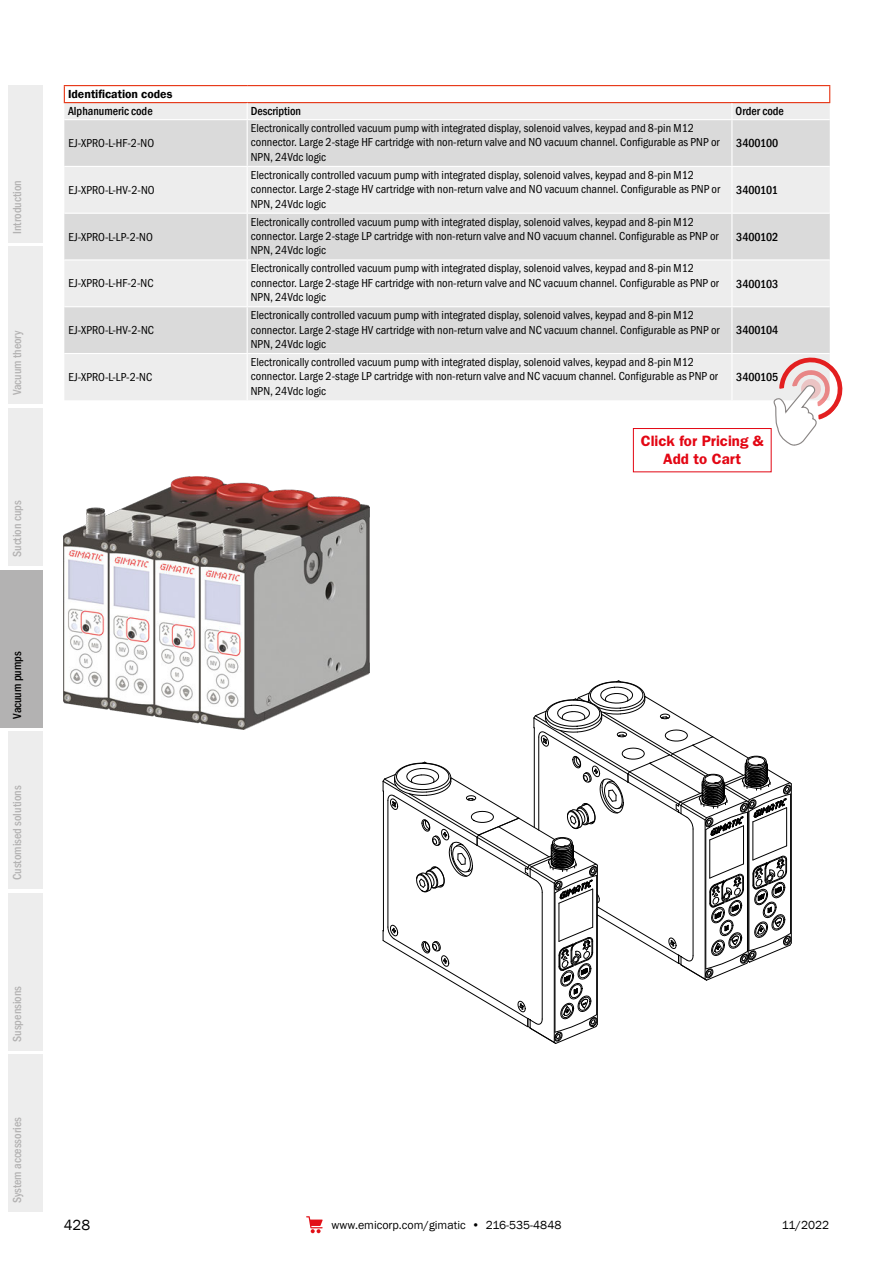
<style>
.page{position:relative;width:893px;height:1263px;background:#fff}
.page>*{position:absolute;margin:0;border:0;box-sizing:border-box;transform-origin:0 0}
.t1{font:600 15px/18px "ITC Franklin Gothic Std";color:#e30613;text-align:center}
.t2{font:15px "Franklin Gothic";color:#000}
.t3{font:12px/14.4px "Franklin Gothic URW Cond";color:#000}
.t4{font:500 condensed 12px "Franklin Gothic";color:#000}
.t5{font:500 condensed 12px "Franklin Gothic";color:#b3b2b2}
.t6{font:12px "Franklin Gothic";color:#000}
.t7{font:600 12px "Franklin Gothic";color:#000}
</style>
<div class="page">
<div style="left:0;top:570px;width:43px;height:157px;background:#b3b2b2"></div>
<div style="left:9px;top:247px;width:34px;height:157px;background:#ededed"></div>
<div style="left:9px;top:408px;width:34px;height:158px;background:#ededed"></div>
<div style="left:9px;top:85px;width:34px;height:157px;background:#ededed"></div>
<div style="left:9px;top:731px;width:34px;height:158px;background:#ededed"></div>
<div style="left:9px;top:893px;width:34px;height:157px;background:#ededed"></div>
<div style="left:9px;top:1054px;width:34px;height:158px;background:#ededed"></div>
<svg style="left:306px;top:1216px;width:17px;height:17px"></svg>
<div style="left:64px;top:103px;width:766px;height:297px;background:#ededed"></div>
<svg style="left:64px;top:120px;width:766px;height:233px;background:#e1e1e1"></svg>
<hr style="left:64px;top:85px;width:183px;height:1px;background:#e63312">
<svg style="left:64px;top:86px;width:1px;height:16px"></svg>
<hr style="left:247px;top:85px;width:485px;height:1px;background:#e63312">
<hr style="left:732px;top:85px;width:98px;height:1px;background:#e63312">
<hr style="left:64px;top:102px;width:183px;height:1px;background:#e63312">
<hr style="left:247px;top:102px;width:485px;height:1px;background:#e63312">
<hr style="left:732px;top:102px;width:98px;height:1px;background:#e63312">
<svg style="left:247px;top:103px;width:1px;height:16px"></svg>
<svg style="left:731px;top:103px;width:1px;height:16px"></svg>
<hr style="left:64px;top:119px;width:183px;height:1px;background:#fff">
<hr style="left:247px;top:119px;width:485px;height:1px;background:#fff">
<hr style="left:247px;top:120px;width:1px;height:46px;background:#fff">
<hr style="left:732px;top:119px;width:98px;height:1px;background:#fff">
<hr style="left:731px;top:120px;width:1px;height:46px;background:#fff">
<hr style="left:64px;top:166px;width:183px;height:1px;background:#fff">
<hr style="left:247px;top:166px;width:485px;height:1px;background:#fff">
<hr style="left:247px;top:167px;width:1px;height:46px;background:#fff">
<hr style="left:732px;top:166px;width:98px;height:1px;background:#fff">
<hr style="left:731px;top:167px;width:1px;height:46px;background:#fff">
<hr style="left:64px;top:213px;width:183px;height:1px;background:#fff">
<hr style="left:247px;top:213px;width:485px;height:1px;background:#fff">
<hr style="left:247px;top:214px;width:1px;height:45px;background:#fff">
<hr style="left:732px;top:213px;width:98px;height:1px;background:#fff">
<hr style="left:731px;top:214px;width:1px;height:45px;background:#fff">
<hr style="left:64px;top:259px;width:183px;height:1px;background:#fff">
<hr style="left:247px;top:259px;width:485px;height:1px;background:#fff">
<hr style="left:247px;top:260px;width:1px;height:46px;background:#fff">
<hr style="left:732px;top:259px;width:98px;height:1px;background:#fff">
<hr style="left:731px;top:260px;width:1px;height:46px;background:#fff">
<hr style="left:64px;top:306px;width:183px;height:1px;background:#fff">
<hr style="left:247px;top:306px;width:485px;height:1px;background:#fff">
<hr style="left:247px;top:307px;width:1px;height:46px;background:#fff">
<hr style="left:732px;top:306px;width:98px;height:1px;background:#fff">
<hr style="left:731px;top:307px;width:1px;height:46px;background:#fff">
<hr style="left:64px;top:353px;width:183px;height:1px;background:#fff">
<hr style="left:247px;top:353px;width:485px;height:1px;background:#fff">
<hr style="left:247px;top:354px;width:1px;height:46px;background:#fff">
<hr style="left:732px;top:353px;width:98px;height:1px;background:#fff">
<hr style="left:731px;top:354px;width:1px;height:46px;background:#fff">
<svg style="left:829px;top:86px;width:1px;height:16px"></svg>
<img style="left:64px;top:476px;width:305px;height:254px">
<svg style="left:774px;top:355px;width:69px;height:91px"></svg>
<svg style="left:383px;top:680px;width:409px;height:364px"></svg>
<div style="left:633px;top:428px;width:138px;height:44px;border:1px solid #e30613"></div>
<p class="t5" style="left:9px;top:234px;width:55px;rotate:-90deg">Introduction</p>
<p class="t5" style="left:9px;top:395px;width:67px;rotate:-90deg">Vacuum theory</p>
<p class="t5" style="left:9px;top:557px;width:58px;rotate:-90deg">Suction cups</p>
<p class="t4" style="left:9px;top:719px;width:69px;rotate:-90deg">Vacuum pumps</p>
<p class="t5" style="left:9px;top:880px;width:96px;rotate:-90deg">Customised solutions</p>
<p class="t7" style="left:68px;top:86px;width:106px">Identification codes</p>
<p class="t4" style="left:68px;top:103px;width:86px">Alphanumeric code</p>
<p class="t4" style="left:251px;top:103px;width:52px">Description</p>
<p class="t4" style="left:736px;top:103px;width:50px">Order code</p>
<p class="t3" style="left:251px;top:120px;width:470px">Electronically controlled vacuum pump with integrated display, solenoid valves, keypad and 8-pin M12 connector. Large 2-stage HF cartridge with non-return valve and NO vacuum channel. Configurable as PNP or<br>NPN, 24Vdc logic</p>
<p class="t3" style="left:251px;top:167px;width:471px">Electronically controlled vacuum pump with integrated display, solenoid valves, keypad and 8-pin M12 connector. Large 2-stage HV cartridge with non-return valve and NO vacuum channel. Configurable as PNP or<br>NPN, 24Vdc logic</p>
<p class="t3" style="left:251px;top:214px;width:469px">Electronically controlled vacuum pump with integrated display, solenoid valves, keypad and 8-pin M12 connector. Large 2-stage LP cartridge with non-return valve and NO vacuum channel. Configurable as PNP or<br>NPN, 24Vdc logic</p>
<p class="t3" style="left:251px;top:260px;width:470px">Electronically controlled vacuum pump with integrated display, solenoid valves, keypad and 8-pin M12 connector. Large 2-stage HF cartridge with non-return valve and NC vacuum channel. Configurable as PNP or<br>NPN, 24Vdc logic</p>
<p class="t3" style="left:251px;top:307px;width:470px">Electronically controlled vacuum pump with integrated display, solenoid valves, keypad and 8-pin M12 connector. Large 2-stage HV cartridge with non-return valve and NC vacuum channel. Configurable as PNP or<br>NPN, 24Vdc logic</p>
<p class="t3" style="left:251px;top:354px;width:469px">Electronically controlled vacuum pump with integrated display, solenoid valves, keypad and 8-pin M12 connector. Large 2-stage LP cartridge with non-return valve and NC vacuum channel. Configurable as PNP or<br>NPN, 24Vdc logic</p>
<p class="t1" style="left:641px;top:432px;width:124px">Click for Pricing &amp;<br>Add to Cart</p>
<p class="t3" style="left:69px;top:135px;width:87px">EJ-XPRO-L-HF-2-NO</p>
<p class="t4" style="left:736px;top:135px;width:44px">3400100</p>
<p class="t3" style="left:69px;top:182px;width:87px">EJ-XPRO-L-HV-2-NO</p>
<p class="t4" style="left:736px;top:182px;width:43px">3400101</p>
<p class="t3" style="left:69px;top:229px;width:86px">EJ-XPRO-L-LP-2-NO</p>
<p class="t4" style="left:736px;top:229px;width:44px">3400102</p>
<p class="t3" style="left:69px;top:275px;width:86px">EJ-XPRO-L-HF-2-NC</p>
<p class="t4" style="left:736px;top:276px;width:44px">3400103</p>
<p class="t3" style="left:69px;top:322px;width:87px">EJ-XPRO-L-HV-2-NC</p>
<p class="t4" style="left:736px;top:322px;width:44px">3400104</p>
<p class="t3" style="left:69px;top:369px;width:85px">EJ-XPRO-L-LP-2-NC</p>
<p class="t4" style="left:736px;top:369px;width:44px">3400105</p>
<p class="t5" style="left:9px;top:1042px;width:58px;rotate:-90deg">Suspensions</p>
<p class="t5" style="left:9px;top:1203px;width:88px;rotate:-90deg">System accessories</p>
<p class="t2" style="left:64px;top:1216px;width:28px">428</p>
<p class="t6" style="left:332px;top:1217px;width:231px">www.emicorp.com/gimatic • 216-535-4848</p>
<p class="t6" style="left:782px;top:1217px;width:49px">11/2022</p>
</div>
